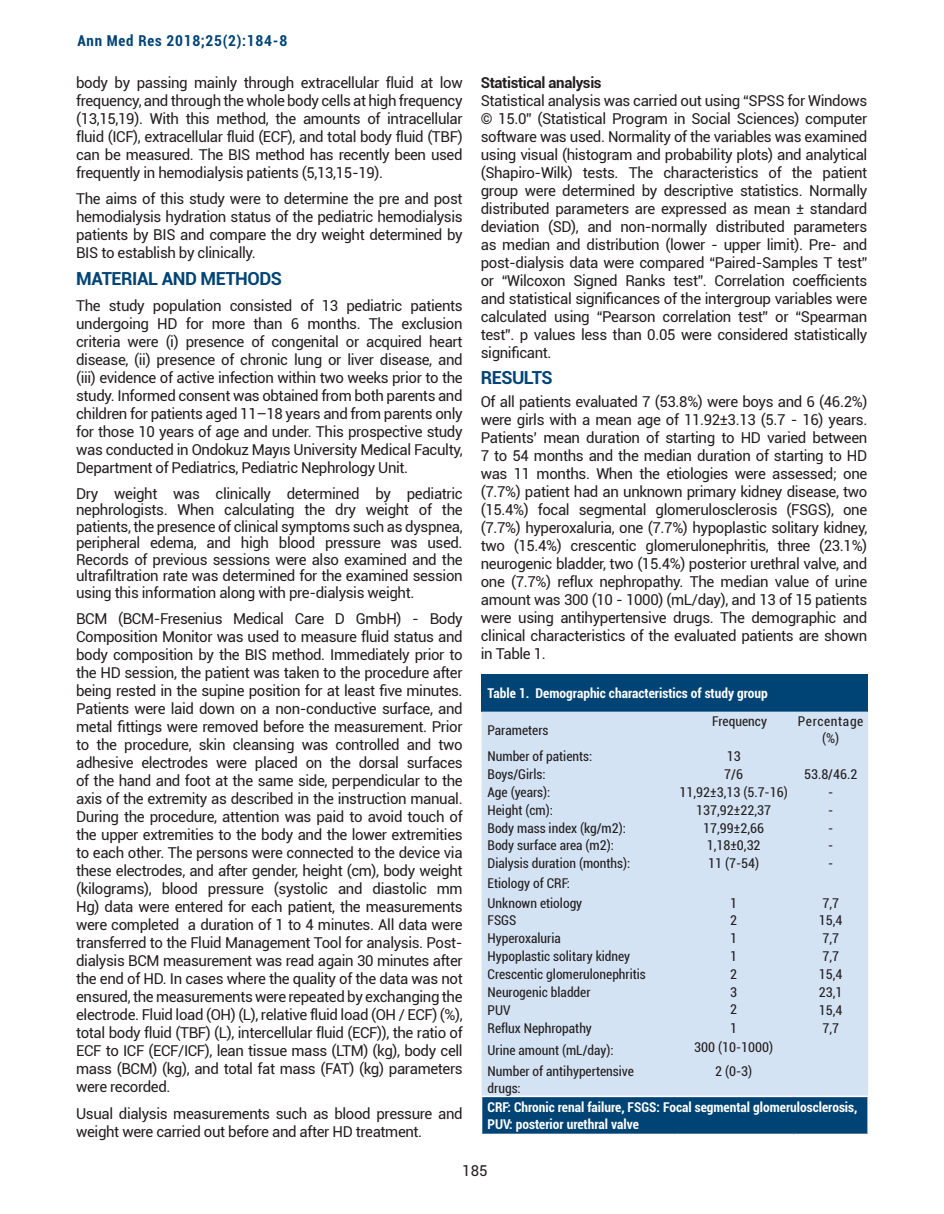
<style>
.page{position:relative;width:944px;height:1214px;background:#fff}
.page>*{position:absolute;margin:0;border:0;box-sizing:border-box;transform-origin:0 0}
.t1{font:700 18px "Roboto";letter-spacing:-.025em;color:#004475}
.t2{font:15px/18px "Roboto";letter-spacing:-.025em;color:#231f20;text-align:justify}
.t3{font:700 condensed 15px "Roboto";letter-spacing:.05em;color:#004475}
.t4{font:700 15px "Roboto";letter-spacing:-.025em;color:#231f20}
.t5{font:condensed 13.5px/19.8px "Roboto";color:#231f20}
.t6{font:700 condensed 13.5px/16.2px "Roboto";color:#fff}
.t7{font:condensed 13.5px/16.2px "Roboto";letter-spacing:.045em;color:#231f20;text-align:center}
</style>
<div class="page">
<div style="left:481px;top:674px;width:387px;height:37px;background:#004475"></div>
<div style="left:481px;top:711px;width:387px;height:384px;background:#d4e3f4"></div>
<div style="left:481px;top:1096px;width:387px;height:38px;background:#004475"></div>
<hr style="left:481px;top:1095px;width:193px;height:2px;background:#fff">
<hr style="left:481px;top:1097px;width:1px;height:36px;background:#fff">
<hr style="left:674px;top:1095px;width:119px;height:2px;background:#fff">
<hr style="left:793px;top:1095px;width:75px;height:2px;background:#fff">
<hr style="left:867px;top:1097px;width:1px;height:36px;background:#fff">
<hr style="left:481px;top:1133px;width:193px;height:2px;background:#fff">
<hr style="left:674px;top:1133px;width:119px;height:2px;background:#fff">
<hr style="left:793px;top:1133px;width:75px;height:2px;background:#fff">
<p class="t3" style="left:77px;top:31px;width:211px">Ann Med Res 2018;25(2):184-8</p>
<p class="t2" style="left:76px;top:73px;width:388px">body by passing mainly through extracellular fluid at low frequency, and through the whole body cells at high frequency (13,15,19). With this method, the amounts of intracellular fluid (ICF), extracellular fluid (ECF), and total body fluid (TBF) can be measured. The BIS method has recently been used frequently in hemodialysis patients (5,13,15-19).</p>
<p class="t2" style="left:76px;top:189px;width:388px">The aims of this study were to determine the pre and post hemodialysis hydration status of the pediatric hemodialysis patients by BIS and compare the dry weight determined by BIS to establish by clinically.</p>
<p class="t1" style="left:76px;top:266px;width:99px">MATERIAL AND</p>
<p class="t1" style="left:200px;top:266px;width:83px">METHODS</p>
<p class="t2" style="left:76px;top:296px;width:388px">The study population consisted of 13 pediatric patients undergoing HD for more than 6 months. The exclusion criteria were (i) presence of congenital or acquired heart disease, (ii) presence of chronic lung or liver disease, and (iii) evidence of active infection within two weeks prior to the study. Informed consent was obtained from both parents and children for patients aged 11–18 years and from parents only for those 10 years of age and under. This prospective study was conducted in Ondokuz Mayıs University Medical Faculty, Department of Pediatrics, Pediatric Nephrology Unit.</p>
<p class="t2" style="left:76px;top:484px;width:388px;line-height:16.5px">Dry weight was clinically determined by pediatric nephrologists. When calculating the dry weight of the patients, the presence of clinical symptoms such as dyspnea, peripheral edema, and high blood pressure was used.<br>Records of previous sessions were also examined and the ultrafiltration rate was determined for the examined session using this information along with pre-dialysis weight.</p>
<p class="t2" style="left:76px;top:609px;width:388px">BCM (BCM-Fresenius Medical Care D GmbH) - Body Composition Monitor was used to measure fluid status and body composition by the BIS method. Immediately prior to the HD session, the patient was taken to the procedure after being rested in the supine position for at least five minutes.<br>Patients were laid down on a non-conductive surface, and metal fittings were removed before the measurement. Prior to the procedure, skin cleansing was controlled and two adhesive electrodes were placed on the dorsal surfaces of the hand and foot at the same side, perpendicular to the axis of the extremity as described in the instruction manual.<br>During the procedure, attention was paid to avoid touch of the upper extremities to the body and the lower extremities to each other. The persons were connected to the device via these electrodes, and after gender, height (cm), body weight (kilograms), blood pressure (systolic and diastolic mm Hg) data were entered for each patient, the measurements were completed a duration of 1 to 4 minutes. All data were transferred to the Fluid Management Tool for analysis. Post&shy;dialysis BCM measurement was read again 30 minutes after the end of HD. In cases where the quality of the data was not ensured, the measurements were repeated by exchanging the electrode. Fluid load (OH) (L), relative fluid load (OH / ECF) (%), total body fluid (TBF) (L), intercellular fluid (ECF)), the ratio of ECF to ICF (ECF/ICF), lean tissue mass (LTM) (kg), body cell mass (BCM) (kg), and total fat mass (FAT) (kg) parameters were recorded.</p>
<p class="t2" style="left:76px;top:1103px;width:388px">Usual dialysis measurements such as blood pressure and weight were carried out before and after HD treatment.</p>
<p class="t4" style="left:481px;top:72px;width:122px">STATISTICAL ANALYSIS</p>
<p class="t2" style="left:481px;top:91px;width:388px">Statistical analysis was carried out using “SPSS for Windows © 15.0” (Statistical Program in Social Sciences) computer software was used. Normality of the variables was examined using visual (histogram and probability plots) and analytical (Shapiro-Wilk) tests. The characteristics of the patient group were determined by descriptive statistics. Normally distributed parameters are expressed as mean ± standard deviation (SD), and non-normally distributed parameters as median and distribution (lower - upper limit). Pre- and post-dialysis data were compared “Paired-Samples T test” or “Wilcoxon Signed Ranks test”. Correlation coefficients and statistical significances of the intergroup variables were calculated using “Pearson correlation test” or “Spearman test”. p values less than 0.05 were considered statistically significant.</p>
<p class="t1" style="left:481px;top:365px;width:73px">RESULTS</p>
<p class="t2" style="left:481px;top:392px;width:388px">Of all patients evaluated 7 (53.8%) were boys and 6 (46.2%) were girls with a mean age of 11.92±3.13 (5.7 - 16) years.<br>Patients’ mean duration of starting to HD varied between 7 to 54 months and the median duration of starting to HD was 11 months. When the etiologies were assessed; one (7.7%) patient had an unknown primary kidney disease, two (15.4%) focal segmental glomerulosclerosis (FSGS), one (7.7%) hyperoxaluria, one (7.7%) hypoplastic solitary kidney, two (15.4%) crescentic glomerulonephritis, three (23.1%) neurogenic bladder, two (15.4%) posterior urethral valve, and one (7.7%) reflux nephropathy. The median value of urine amount was 300 (10 - 1000) (mL/day), and 13 of 15 patients were using antihypertensive drugs. The demographic and clinical characteristics of the evaluated patients are shown in Table 1.</p>
<p class="t6" style="left:487px;top:684px;width:282px">Table 1. Demographic characteristics of study group</p>
<p class="t5" style="left:487px;top:719px;width:62px">Parameters</p>
<p class="t5" style="left:712px;top:710px;width:56px">Frequency</p>
<p class="t7" style="left:798px;top:713px;width:67px">Percentage (%)</p>
<p class="t5" style="left:487px;top:746px;width:106px">Number of patients:</p>
<p class="t5" style="left:726px;top:746px;width:15px">13</p>
<p class="t5" style="left:487px;top:764px;width:59px">Boys/Girls:</p>
<p class="t5" style="left:724px;top:764px;width:20px">7/6</p>
<p class="t5" style="left:804px;top:764px;width:55px">53.8/46.2</p>
<p class="t5" style="left:487px;top:781px;width:64px">Age (years):</p>
<p class="t5" style="left:679px;top:781px;width:110px">11,92±3,13 (5.7-16)</p>
<p class="t5" style="left:828px;top:781px;width:7px">-</p>
<p class="t5" style="left:487px;top:799px;width:67px">Height (cm):</p>
<p class="t5" style="left:696px;top:799px;width:76px">137,92±22,37</p>
<p class="t5" style="left:828px;top:799px;width:7px">-</p>
<p class="t5" style="left:487px;top:817px;width:140px">Body mass index (kg/m2):</p>
<p class="t5" style="left:703px;top:817px;width:62px">17,99±2,66</p>
<p class="t5" style="left:828px;top:817px;width:7px">-</p>
<p class="t5" style="left:487px;top:835px;width:128px">Body surface area (m2):</p>
<p class="t5" style="left:706px;top:835px;width:55px">1,18±0,32</p>
<p class="t5" style="left:828px;top:835px;width:7px">-</p>
<p class="t5" style="left:487px;top:853px;width:144px">Dialysis duration (months):</p>
<p class="t5" style="left:708px;top:853px;width:53px">11 (7-54)</p>
<p class="t5" style="left:828px;top:853px;width:7px">-</p>
<p class="t5" style="left:487px;top:872px;width:96px">Etiology of CRF:<br>Unknown etiology</p>
<p class="t5" style="left:730px;top:892px;width:8px">1</p>
<p class="t5" style="left:822px;top:892px;width:18px">7,7</p>
<p class="t5" style="left:487px;top:910px;width:30px">FSGS</p>
<p class="t5" style="left:730px;top:910px;width:8px">2</p>
<p class="t5" style="left:818px;top:910px;width:25px">15,4</p>
<p class="t5" style="left:487px;top:928px;width:75px">Hyperoxaluria</p>
<p class="t5" style="left:730px;top:928px;width:8px">1</p>
<p class="t5" style="left:822px;top:928px;width:18px">7,7</p>
<p class="t5" style="left:487px;top:946px;width:144px">Hypoplastic solitary kidney</p>
<p class="t5" style="left:730px;top:946px;width:8px">1</p>
<p class="t5" style="left:822px;top:946px;width:18px">7,7</p>
<p class="t5" style="left:487px;top:963px;width:160px">Crescentic glomerulonephritis</p>
<p class="t5" style="left:730px;top:963px;width:8px">2</p>
<p class="t5" style="left:818px;top:963px;width:25px">15,4</p>
<p class="t5" style="left:487px;top:981px;width:104px">Neurogenic bladder</p>
<p class="t5" style="left:730px;top:981px;width:8px">3</p>
<p class="t5" style="left:818px;top:981px;width:25px">23,1</p>
<p class="t5" style="left:487px;top:999px;width:24px">PUV</p>
<p class="t5" style="left:730px;top:999px;width:8px">2</p>
<p class="t5" style="left:818px;top:999px;width:25px">15,4</p>
<p class="t5" style="left:487px;top:1018px;width:106px">Reflux Nephropathy</p>
<p class="t5" style="left:730px;top:1017px;width:8px">1</p>
<p class="t5" style="left:822px;top:1018px;width:18px">7,7</p>
<p class="t5" style="left:487px;top:1040px;width:128px">Urine amount (mL/day):</p>
<p class="t5" style="left:694px;top:1036px;width:80px">300 (10-1000)</p>
<p class="t5" style="left:487px;top:1063px;width:148px;line-height:16.2px">Number of antihypertensive drugs:</p>
<p class="t5" style="left:715px;top:1061px;width:39px">2 (0-3)</p>
<p class="t6" style="left:487px;top:1099px;width:371px">CRF: Chronic renal failure, FSGS: Focal segmental glomerulosclerosis,<br>PUV: posterior urethral valve</p>
<p class="t2" style="left:462px;top:1161px;width:27px">185</p>
</div>
